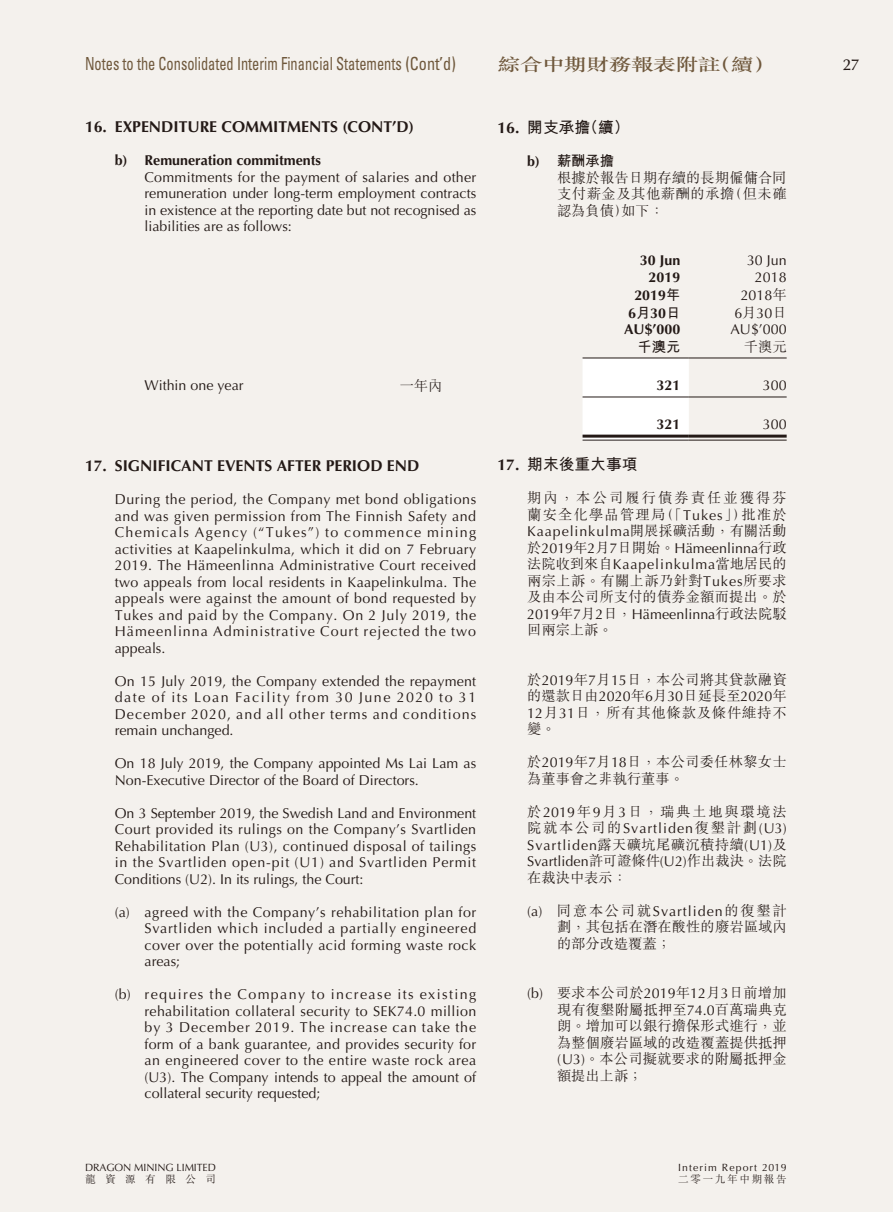
<style>
.page{position:relative;width:893px;height:1212px;background:#f4f1ed}
.page>*{position:absolute;margin:0;border:0;box-sizing:border-box;transform-origin:0 0}
.t1{font:condensed 18px "Univers LT Std";color:#6f583c;scale:.8 1}
.t2{font:17.25px "M Sung HK Medium E Ten B5 H";letter-spacing:-.03em;color:#6f583c;scale:1.33 1}
.t3{font:700 15.75px "Optima LT Std";color:#231916}
.t4{font:15.75px "M Hei HK Bold E Ten B5 H";color:#231916}
.t5{font:500 15.75px "Optima LT Std";color:#231916}
.t6{font:14.25px/16.5px "Optima LT Std";color:#231916;text-align:justify}
.t7{font:14.25px/16.5px "M Sung HK Light E Ten B5 H";letter-spacing:.01em;color:#231916;text-align:justify}
.t8{font:700 14.25px/17.2px "Optima LT Std";color:#231916;text-align:right}
.t9{font:14.25px/16.5px "M Sung HK Light E Ten B5 H";letter-spacing:.145em;color:#231916}
.t10{font:14.25px "Optima LT Std";letter-spacing:.07em;color:#231916}
.t11{font:14.25px "M Sung HK Light E Ten B5 H";letter-spacing:.125em;color:#231916}
.t12{font:14.25px "M Hei HK Bold E Ten B5 H";color:#231916}
.t13{font:10.5px "Optima LT Std";letter-spacing:-.005em;color:#231916}
.t14{font:10.5px "Optima LT Std";letter-spacing:.105em;color:#231916}
.t15{font:10.5px "M Sung HK Light E Ten B5 H";letter-spacing:.165em;color:#231916}
.t16{font:10.5px "M Sung HK Light E Ten B5 H";letter-spacing:.91em;color:#231916}
.s1{font-family:"Optima LT Std";font-weight:700}
.s2{font-family:"M Hei HK Bold E Ten B5 H";font-weight:400}
.s3{font-family:"M Sung HK Light E Ten B5 H"}
.s4{font-family:"Optima LT Std"}
</style>
<div class="page">
<div style="left:582px;top:359px;width:107px;height:81px;background:#fff"></div>
<hr style="left:582px;top:358px;width:107px;height:1px;background:#231916">
<hr style="left:689px;top:358px;width:98px;height:1px;background:#231916">
<hr style="left:582px;top:397px;width:107px;height:1px;background:#231916">
<hr style="left:689px;top:397px;width:98px;height:1px;background:#231916">
<hr style="left:582px;top:435px;width:107px;height:3px;background:#231916">
<hr style="left:582px;top:440px;width:107px;height:1px;background:#231916">
<hr style="left:689px;top:435px;width:98px;height:3px;background:#231916">
<hr style="left:689px;top:440px;width:98px;height:1px;background:#231916">
<p class="t1" style="left:85px;top:55px;width:465px">Notes to the Consolidated Interim Financial Statements (Cont’d)</p>
<p class="t2" style="left:497px;top:58px;width:211px">綜合中期財務報表附註（續）</p>
<p class="t3" style="left:85px;top:119px;width:331px">16. EXPENDITURE COMMITMENTS (CONT’D)</p>
<p class="t8" style="left:115px;top:153px;width:208px">b) Remuneration commitments</p>
<p class="t6" style="left:145px;top:169px;width:333px">Commitments for the payment of salaries and other remuneration under long-term employment contracts in existence at the reporting date but not recognised as liabilities are as follows:</p>
<p class="t4" style="left:497px;top:121px;width:134px"><span class="s1">16.</span> 開支承擔（續）</p>
<p class="t12" style="left:527px;top:156px;width:88px"><span class="s1">b)</span> 薪酬承擔</p>
<p class="t7" style="left:557px;top:171px;width:231px">根據於報告日期存續的長期僱傭合同支付薪金及其他薪酬的承擔（但未確認為負債）如下：</p>
<p class="t8" style="left:640px;top:252px;width:42px">30 Jun<br>2019</p>
<p class="t6" style="left:747px;top:252px;width:41px;line-height:17.2px;text-align:center">30 Jun<br>2018</p>
<p class="t8" style="left:628px;top:287px;width:54px;text-align:center">2019<span class="s2">年<br></span>6<span class="s2">月</span>30<span class="s2">日</span></p>
<p class="t6" style="left:734px;top:287px;width:54px;line-height:17.2px;text-align:center">2018<span class="s3">年<br></span>6<span class="s3">月</span>30<span class="s3">日</span></p>
<p class="t8" style="left:624px;top:321px;width:58px">AU$’000</p>
<p class="t6" style="left:730px;top:322px;width:58px">AU$’000</p>
<p class="t12" style="left:638px;top:341px;width:44px">千澳元</p>
<p class="t7" style="left:744px;top:340px;width:44px">千澳元</p>
<p class="t6" style="left:145px;top:378px;width:100px">Within one year</p>
<p class="t7" style="left:400px;top:379px;width:44px">一年內</p>
<p class="t8" style="left:657px;top:378px;width:25px">321</p>
<p class="t6" style="left:763px;top:378px;width:25px">300</p>
<p class="t8" style="left:657px;top:417px;width:25px">321</p>
<p class="t6" style="left:763px;top:417px;width:25px">300</p>
<p class="t3" style="left:85px;top:458px;width:336px">17. SIGNIFICANT EVENTS AFTER PERIOD END</p>
<p class="t6" style="left:115px;top:492px;width:363px">During the period, the Company met bond obligations and was given permission from The Finnish Safety and Chemicals Agency (“Tukes”) to commence mining activities at Kaapelinkulma, which it did on 7 February 2019. The Hämeenlinna Administrative Court received two appeals from local residents in Kaapelinkulma. The appeals were against the amount of bond requested by Tukes and paid by the Company. On 2 July 2019, the Hämeenlinna Administrative Court rejected the two appeals.</p>
<p class="t6" style="left:115px;top:673px;width:363px">On 15 July 2019, the Company extended the repayment date of its Loan Facility from 30 June 2020 to 31<br>December 2020, and all other terms and conditions remain unchanged.</p>
<p class="t6" style="left:115px;top:756px;width:363px">On 18 July 2019, the Company appointed Ms Lai Lam as<br>Non-Executive Director of the Board of Directors.</p>
<p class="t6" style="left:115px;top:805px;width:363px">On 3 September 2019, the Swedish Land and Environment Court provided its rulings on the Company’s Svartliden Rehabilitation Plan (U3), continued disposal of tailings in the Svartliden open-pit (U1) and Svartliden Permit Conditions (U2). In its rulings, the Court:</p>
<p class="t6" style="left:145px;top:904px;width:333px;text-indent:-30px">(a) agreed with the Company’s rehabilitation plan for Svartliden which included a partially engineered cover over the potentially acid forming waste rock areas;</p>
<p class="t6" style="left:145px;top:987px;width:333px;text-indent:-30px">(b) requires the Company to increase its existing rehabilitation collateral security to SEK74.0 million by 3 December 2019. The increase can take the form of a bank guarantee, and provides security for an engineered cover to the entire waste rock area (U3). The Company intends to appeal the amount of collateral security requested;</p>
<p class="t4" style="left:497px;top:458px;width:142px"><span class="s1">17.</span> 期末後重大事項</p>
<p class="t9" style="left:527px;top:492px;width:261px">期內，本公司履行債券責任並獲得芬蘭安全化學品管理局（「<span class="s4">Tukes</span>」）批准於</p>
<p class="t6" style="left:527px;top:524px;width:261px">Kaapelinkulma<span class="s3">開展採礦活動，有關活動於</span>2019<span class="s3">年</span>2<span class="s3">月</span>7<span class="s3">日開始。</span>Hämeenlinna<span class="s3">行政法院收到來自</span>Kaapelinkulma<span class="s3">當地居民的</span></p>
<p class="t7" style="left:527px;top:574px;width:261px">兩宗上訴。有關上訴乃針對<span class="s4">Tukes</span>所要求及由本公司所支付的債券金額而提出。於</p>
<p class="t6" style="left:527px;top:606px;width:261px">2019<span class="s3">年</span>7<span class="s3">月</span>2<span class="s3">日，</span>Hämeenlinna<span class="s3">行政法院駁</span></p>
<p class="t7" style="left:527px;top:624px;width:87px">回兩宗上訴。</p>
<p class="t7" style="left:527px;top:673px;width:261px">於<span class="s4">2019</span>年<span class="s4">7</span>月<span class="s4">15</span>日，本公司將其貸款融資的還款日由<span class="s4">2020</span>年<span class="s4">6</span>月<span class="s4">30</span>日延長至<span class="s4">2020</span>年<span class="s4">12</span>月<span class="s4">31</span>日，所有其他條款及條件維持不變。</p>
<p class="t7" style="left:527px;top:756px;width:261px">於<span class="s4">2019</span>年<span class="s4">7</span>月<span class="s4">18</span>日，本公司委任林黎女士為董事會之非執行董事。</p>
<p class="t11" style="left:527px;top:806px;width:261px">於<span class="s4">2019</span>年<span class="s4">9</span>月<span class="s4">3</span>日，瑞典土地與環境法</p>
<p class="t6" style="left:527px;top:821px;width:261px"><span class="s3">院就本公司的</span>Svartliden<span class="s3">復墾計劃</span>(U3)<br>Svartliden<span class="s3">露天礦坑尾礦沉積持續</span>(U1)<span class="s3">及</span>Svartliden<span class="s3">許可證條件</span>(U2)<span class="s3">作出裁決。法院</span></p>
<p class="t7" style="left:527px;top:871px;width:101px">在裁決中表示：</p>
<p class="t10" style="left:527px;top:904px;width:261px">(a) <span class="s3">同意本公司就</span>Svartliden<span class="s3">的復墾計</span></p>
<p class="t7" style="left:557px;top:921px;width:231px">劃，其包括在潛在酸性的廢岩區域內的部分改造覆蓋；</p>
<p class="t7" style="left:557px;top:987px;width:231px;text-indent:-30px"><span class="s4">(b)</span> 要求本公司於<span class="s4">2019</span>年<span class="s4">12</span>月<span class="s4">3</span>日前增加現有復墾附屬抵押至<span class="s4">74.0</span>百萬瑞典克朗。增加可以銀行擔保形式進行，並為整個廢岩區域的改造覆蓋提供抵押<span class="s4">(U3)</span>。本公司擬就要求的附屬抵押金額提出上訴；</p>
<p class="t13" style="left:85px;top:1162px;width:132px">DRAGON MINING LIMITED</p>
<p class="t16" style="left:85px;top:1175px;width:132px">龍資源有限公司</p>
<p class="t14" style="left:678px;top:1162px;width:110px">Interim Report 2019</p>
<p class="t15" style="left:678px;top:1175px;width:110px">二零一九年中期報告</p>
<p class="t5" style="left:843px;top:57px;width:17px">27</p>
</div>
